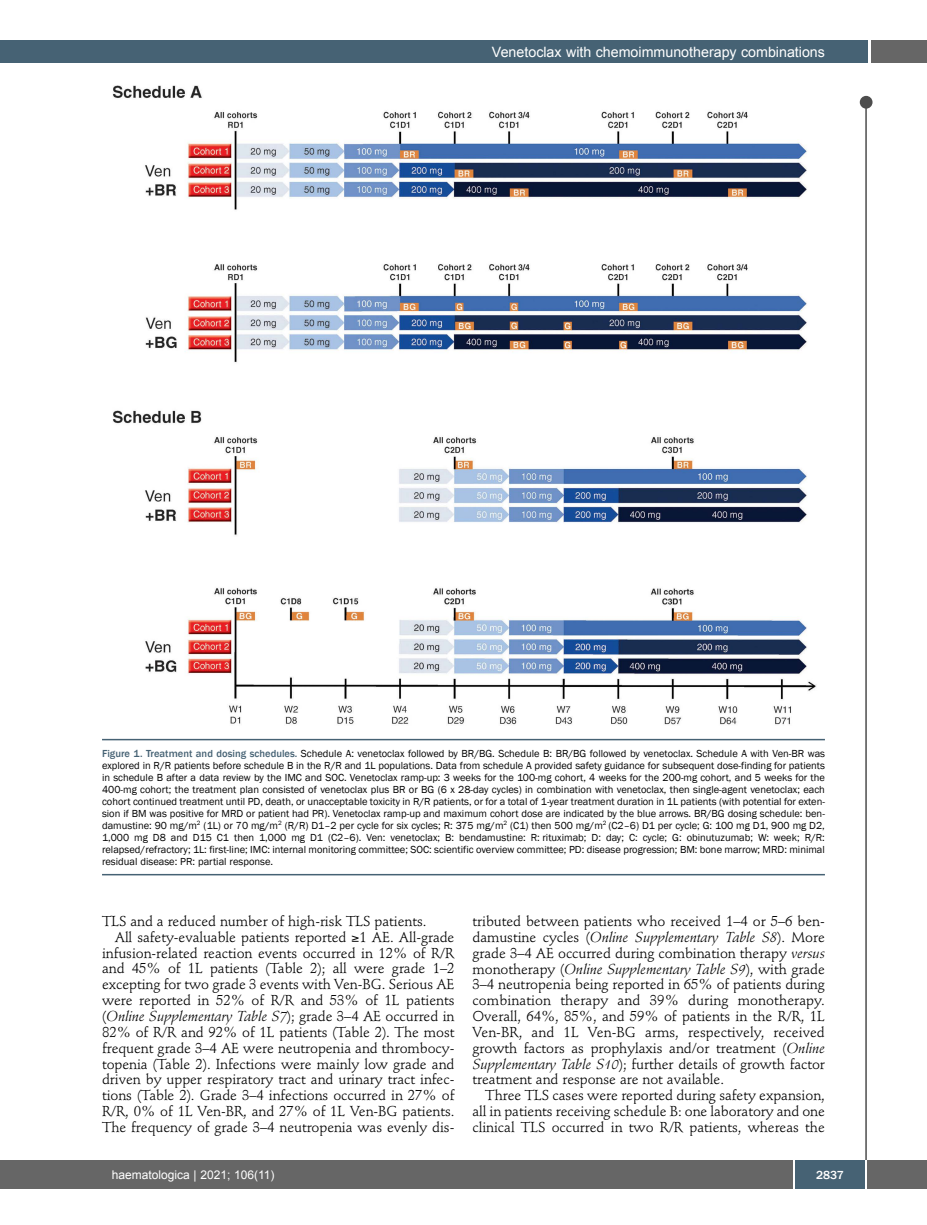
<style>
.page{position:relative;width:927px;height:1225px;background:#fff}
.page>*{position:absolute;margin:0;border:0;box-sizing:border-box;transform-origin:0 0}
.t1{font:14.25px/15.9px "Stempel Schneidler";letter-spacing:-.005em;color:#000;text-align:justify}
.t2{font:italic 14.25px "Stempel Schneidler";letter-spacing:-.005em;color:#000}
.t3{font:14.25px "Arial";color:#fff}
.t4{font:12px "Arial";color:#fff}
.t5{font:500 12px "Franklin Gothic";color:#fff}
.t6{font:10.5px/12px "Franklin Gothic";color:#000;text-align:justify}
.s1{font-weight:500;color:#466274}
.s2{font-style:normal}
.s3{font-style:italic}
</style>
<div class="page">
<div style="left:860px;top:96px;width:12px;height:13px;background:#4d4d4d;border-radius:50%"></div>
<hr style="left:865px;top:98px;width:2px;height:1062px;background:#4d4d4d">
<div style="left:871px;top:40px;width:56px;height:22px;background:#666"></div>
<div style="left:18px;top:40px;width:849px;height:22px;background:#466274"></div>
<div style="left:17px;top:1160px;width:910px;height:28px;background:#666"></div>
<div style="left:795px;top:1160px;width:70px;height:28px;background:#466274"></div>
<hr style="left:793px;top:1160px;width:2px;height:28px;background:#fff">
<hr style="left:865px;top:1160px;width:2px;height:28px;background:#fff">
<div style="left:0;top:40px;width:19px;height:22px;background:#466274"></div>
<div style="left:0;top:1160px;width:18px;height:28px;background:#666"></div>
<img style="left:112px;top:85px;width:705px;height:640px">
<hr style="left:102px;top:739px;width:723px;height:1px;background:#466274">
<hr style="left:102px;top:874px;width:723px;height:1px;background:#466274">
<p class="t3" style="left:492px;top:44px;width:335px">Venetoclax with chemoimmunotherapy combinations</p>
<p class="t6" style="left:102px;top:747px;width:724px"><span class="s1">Figure 1. Treatment and dosing schedules.</span> Schedule A: venetoclax followed by BR/BG. Schedule B: BR/BG followed by venetoclax. Schedule A with Ven-BR was explored in R/R patients before schedule B in the R/R and 1L populations. Data from schedule A provided safety guidance for subsequent dose-finding for patients in schedule B after a data review by the IMC and SOC. Venetoclax ramp-up: 3 weeks for the 100-mg cohort, 4 weeks for the 200-mg cohort, and 5 weeks for the 400-mg cohort; the treatment plan consisted of venetoclax plus BR or BG (6 x 28-day cycles) in combination with venetoclax, then single-agent venetoclax; each cohort continued treatment until PD, death, or unacceptable toxicity in R/R patients, or for a total of 1-year treatment duration in 1L patients (with potential for exten&shy;sion if BM was positive for MRD or patient had PR). Venetoclax ramp-up and maximum cohort dose are indicated by the blue arrows. BR/BG dosing schedule: ben&shy;damustine: 90 mg/m<sup>2</sup> (1L) or 70 mg/m<sup>2</sup> (R/R) D1–2 per cycle for six cycles; R: 375 mg/m<sup>2</sup> (C1) then 500 mg/m<sup>2</sup> (C2–6) D1 per cycle; G: 100 mg D1, 900 mg D2, 1,000 mg D8 and D15 C1 then 1,000 mg D1 (C2–6). Ven: venetoclax; B: bendamustine: R: rituximab; D: day; C: cycle; G: obinutuzumab; W: week; R/R: relapsed/refractory; 1L: first-line; IMC: internal monitoring committee; SOC: scientific overview committee; PD: disease progression; BM: bone marrow; MRD: minimal residual disease: PR: partial response.</p>
<p class="t1" style="left:102px;top:914px;width:326px">TLS and a reduced number of high-risk TLS patients.</p>
<p class="t1" style="left:115px;top:930px;width:341px">All safety-evaluable patients reported ≥1 AE. All-grade</p>
<p class="t1" style="left:102px;top:946px;width:354px">infusion-related reaction events occurred in 12% of R/R</p>
<p class="t1" style="left:102px;top:962px;width:354px">and 45% of 1L patients (Table 2); all were grade 1–2</p>
<p class="t1" style="left:102px;top:978px;width:354px">excepting for two grade 3 events with Ven-BG. Serious AE</p>
<p class="t1" style="left:102px;top:993px;width:354px">were reported in 52% of R/R and 53% of 1L patients</p>
<p class="t2" style="left:102px;top:1010px;width:354px"><span class="s2">(</span>Online Supplementary Table S7<span class="s2">); grade 3–4 AE occurred in</span></p>
<p class="t1" style="left:102px;top:1025px;width:354px">82% of R/R and 92% of 1L patients (Table 2). The most</p>
<p class="t1" style="left:102px;top:1041px;width:354px">frequent grade 3–4 AE were neutropenia and thrombocy-</p>
<p class="t1" style="left:102px;top:1057px;width:354px">topenia (Table 2). Infections were mainly low grade and</p>
<p class="t1" style="left:102px;top:1073px;width:354px">driven by upper respiratory tract and urinary tract infec-</p>
<p class="t1" style="left:102px;top:1089px;width:354px">tions (Table 2). Grade 3–4 infections occurred in 27% of</p>
<p class="t1" style="left:102px;top:1104px;width:354px">R/R, 0% of 1L Ven-BR, and 27% of 1L Ven-BG patients.</p>
<p class="t1" style="left:102px;top:1120px;width:354px">The frequency of grade 3–4 neutropenia was evenly dis-</p>
<p class="t1" style="left:472px;top:914px;width:354px">tributed between patients who received 1–4 or 5–6 ben&shy;damustine cycles (<span class="s3">Online Supplementary Table S8</span>). More grade 3–4 AE occurred during combination therapy <span class="s3">versus </span>monotherapy (<span class="s3">Online Supplementary Table S9</span>), with grade 3–4 neutropenia being reported in 65% of patients during combination therapy and 39% during monotherapy.<br>Overall, 64%, 85%, and 59% of patients in the R/R, 1L Ven-BR, and 1L Ven-BG arms, respectively, received growth factors as prophylaxis and/or treatment (<span class="s3">Online Supplementary Table S10</span>); further details of growth factor treatment and response are not available.</p>
<p class="t1" style="left:472px;top:1089px;width:354px;text-indent:13px">Three TLS cases were reported during safety expansion, all in patients receiving schedule B: one laboratory and one clinical TLS occurred in two R/R patients, whereas the</p>
<p class="t4" style="left:112px;top:1168px;width:164px">haematologica | 2021; 106(11)</p>
<p class="t5" style="left:816px;top:1167px;width:29px">2837</p>
</div>
